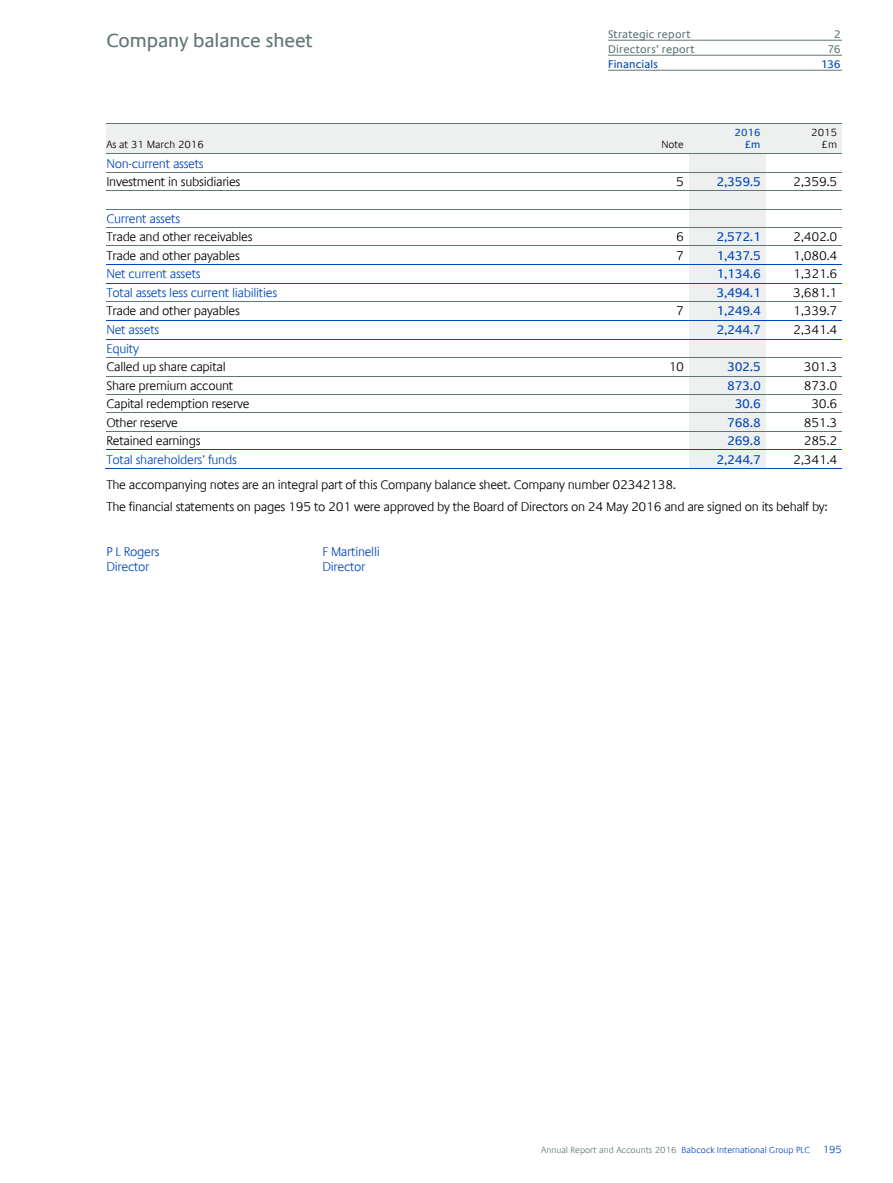
<style>
.page{position:relative;width:893px;height:1183px;background:#fff}
.page>*{position:absolute;margin:0;border:0;box-sizing:border-box;transform-origin:0 0}
.t1{font:19.5px "Praxis Com";letter-spacing:-.01em;color:#607775}
.t2{font:300 12.75px/22.6px "Praxis Com";letter-spacing:-.025em;color:#000}
.t3{font:300 12.75px "Praxis Com";letter-spacing:-.025em;color:#0047ba}
.t4{font:12.75px "Praxis Com";letter-spacing:-.025em;color:#0047ba}
.t5{font:11.25px "Praxis Com";letter-spacing:.015em;color:#607775}
.t6{font:11.25px "Praxis Com";letter-spacing:.01em;color:#0047ba}
.t7{font:300 10.5px/12px "Praxis Com";color:#000;text-align:right}
.t8{font:10.5px/12px "Praxis Com";color:#0047ba;text-align:right}
.t9{font:300 10.5px "Praxis Com";color:#0047ba}
.t10{font:300 9px "Praxis Com";color:#0047ba}
.t11{font:9px "Praxis Com";color:#0047ba}
.s1{color:#607775}
.s2{font-size:10.5px}
</style>
<div class="page">
<div style="left:106px;top:124px;width:506px;height:30px;background:#eeefef"></div>
<div style="left:612px;top:124px;width:77px;height:30px;background:#eeefef"></div>
<div style="left:689px;top:124px;width:77px;height:15px;background:#eeefef"></div>
<div style="left:689px;top:139px;width:77px;height:15px;background:#eeefef"></div>
<div style="left:766px;top:124px;width:76px;height:15px;background:#eeefef"></div>
<div style="left:766px;top:139px;width:76px;height:15px;background:#eeefef"></div>
<div style="left:689px;top:154px;width:77px;height:18px;background:#eeefef"></div>
<div style="left:689px;top:172px;width:77px;height:18px;background:#eeefef"></div>
<div style="left:689px;top:191px;width:77px;height:18px;background:#eeefef"></div>
<div style="left:689px;top:209px;width:77px;height:18px;background:#eeefef"></div>
<div style="left:689px;top:227px;width:77px;height:18px;background:#eeefef"></div>
<div style="left:689px;top:246px;width:77px;height:18px;background:#eeefef"></div>
<div style="left:689px;top:265px;width:77px;height:18px;background:#eeefef"></div>
<div style="left:689px;top:283px;width:77px;height:18px;background:#eeefef"></div>
<div style="left:689px;top:302px;width:77px;height:18px;background:#eeefef"></div>
<div style="left:689px;top:321px;width:77px;height:18px;background:#eeefef"></div>
<div style="left:689px;top:339px;width:77px;height:18px;background:#eeefef"></div>
<div style="left:689px;top:358px;width:77px;height:18px;background:#eeefef"></div>
<div style="left:689px;top:376px;width:77px;height:18px;background:#eeefef"></div>
<div style="left:689px;top:394px;width:77px;height:18px;background:#eeefef"></div>
<div style="left:689px;top:413px;width:77px;height:18px;background:#eeefef"></div>
<div style="left:689px;top:431px;width:77px;height:18px;background:#eeefef"></div>
<div style="left:689px;top:450px;width:77px;height:18px;background:#eeefef"></div>
<hr style="left:106px;top:123px;width:736px;height:1px;background:#607775">
<hr style="left:106px;top:154px;width:736px;height:1px;background:#607775">
<hr style="left:106px;top:172px;width:736px;height:1px;background:#607775">
<hr style="left:106px;top:190px;width:736px;height:1px;background:#607775">
<hr style="left:106px;top:209px;width:736px;height:1px;background:#607775">
<hr style="left:106px;top:227px;width:736px;height:1px;background:#607775">
<hr style="left:106px;top:245px;width:736px;height:1px;background:#607775">
<hr style="left:106px;top:264px;width:736px;height:1px;background:#0047ba">
<hr style="left:106px;top:283px;width:736px;height:1px;background:#0047ba">
<hr style="left:106px;top:301px;width:736px;height:1px;background:#607775">
<hr style="left:106px;top:320px;width:736px;height:1px;background:#0047ba">
<hr style="left:106px;top:339px;width:736px;height:1px;background:#0047ba">
<hr style="left:106px;top:357px;width:736px;height:1px;background:#607775">
<hr style="left:106px;top:376px;width:736px;height:1px;background:#607775">
<hr style="left:106px;top:394px;width:736px;height:1px;background:#607775">
<hr style="left:106px;top:412px;width:736px;height:1px;background:#607775">
<hr style="left:106px;top:431px;width:736px;height:1px;background:#607775">
<hr style="left:106px;top:449px;width:736px;height:1px;background:#0047ba">
<hr style="left:105px;top:468px;width:507px;height:1px;background:#0047ba">
<hr style="left:611px;top:468px;width:78px;height:1px;background:#0047ba">
<hr style="left:688px;top:468px;width:78px;height:1px;background:#0047ba">
<hr style="left:764px;top:468px;width:78px;height:1px;background:#0047ba">
<hr style="left:608px;top:40px;width:234px;height:1px;background:#607775">
<hr style="left:608px;top:55px;width:234px;height:1px;background:#607775">
<hr style="left:608px;top:70px;width:234px;height:1px;background:#607775">
<h1 class="t1" style="left:106px;top:29px;width:208px">Company balance sheet</h1>
<p class="t5" style="left:608px;top:28px;width:84px">Strategic report</p>
<p class="t5" style="left:834px;top:28px;width:8px">2</p>
<p class="t5" style="left:608px;top:42px;width:88px">Directors’ report</p>
<p class="t5" style="left:827px;top:42px;width:15px">76</p>
<p class="t6" style="left:608px;top:57px;width:52px">Financials</p>
<p class="t6" style="left:821px;top:57px;width:22px">136</p>
<p class="t7" style="left:106px;top:139px;width:99px">As at 31 March 2016</p>
<p class="t7" style="left:661px;top:139px;width:24px">Note</p>
<p class="t8" style="left:735px;top:127px;width:27px">2016 £m</p>
<p class="t7" style="left:811px;top:127px;width:27px">2015 £m</p>
<p class="t3" style="left:106px;top:156px;width:99px">Non-current assets</p>
<p class="t2" style="left:106px;top:170px;width:136px">Investment in subsidiaries</p>
<p class="t2" style="left:676px;top:170px;width:9px">5</p>
<p class="t4" style="left:716px;top:174px;width:46px">2,359.5</p>
<p class="t2" style="left:793px;top:170px;width:46px">2,359.5</p>
<p class="t3" style="left:106px;top:211px;width:75px">Current assets</p>
<p class="t2" style="left:106px;top:225px;width:148px">Trade and other receivables</p>
<p class="t2" style="left:676px;top:225px;width:9px">6</p>
<p class="t4" style="left:716px;top:229px;width:46px">2,572.1</p>
<p class="t2" style="left:793px;top:225px;width:46px">2,402.0</p>
<p class="t2" style="left:106px;top:244px;width:135px">Trade and other payables</p>
<p class="t2" style="left:676px;top:244px;width:9px">7</p>
<p class="t4" style="left:716px;top:248px;width:46px">1,437.5</p>
<p class="t2" style="left:793px;top:244px;width:46px">1,080.4</p>
<p class="t3" style="left:106px;top:266px;width:96px">Net current assets</p>
<p class="t4" style="left:716px;top:266px;width:46px">1,134.6</p>
<p class="t2" style="left:793px;top:263px;width:46px">1,321.6</p>
<p class="t3" style="left:106px;top:285px;width:172px">Total assets less current liabilities</p>
<p class="t4" style="left:716px;top:285px;width:46px">3,494.1</p>
<p class="t2" style="left:793px;top:281px;width:46px">3,681.1</p>
<p class="t2" style="left:106px;top:300px;width:135px">Trade and other payables</p>
<p class="t2" style="left:676px;top:300px;width:9px">7</p>
<p class="t4" style="left:716px;top:303px;width:46px">1,249.4</p>
<p class="t2" style="left:793px;top:300px;width:46px">1,339.7</p>
<p class="t3" style="left:106px;top:322px;width:54px">Net assets</p>
<p class="t4" style="left:716px;top:322px;width:46px">2,244.7</p>
<p class="t2" style="left:793px;top:319px;width:46px">2,341.4</p>
<p class="t3" style="left:106px;top:341px;width:34px">Equity</p>
<p class="t2" style="left:106px;top:356px;width:121px">Called up share capital</p>
<p class="t2" style="left:669px;top:356px;width:17px">10</p>
<p class="t4" style="left:727px;top:359px;width:35px">302.5</p>
<p class="t2" style="left:804px;top:356px;width:35px">301.3</p>
<p class="t2" style="left:106px;top:374px;width:129px">Share premium account</p>
<p class="t4" style="left:727px;top:378px;width:35px">873.0</p>
<p class="t2" style="left:804px;top:374px;width:35px">873.0</p>
<p class="t2" style="left:106px;top:392px;width:145px">Capital redemption reserve</p>
<p class="t4" style="left:735px;top:396px;width:28px">30.6</p>
<p class="t2" style="left:811px;top:392px;width:28px">30.6</p>
<p class="t2" style="left:106px;top:411px;width:73px">Other reserve</p>
<p class="t4" style="left:727px;top:415px;width:35px">768.8</p>
<p class="t2" style="left:804px;top:411px;width:35px">851.3</p>
<p class="t2" style="left:106px;top:429px;width:96px">Retained earnings</p>
<p class="t4" style="left:727px;top:433px;width:35px">269.8</p>
<p class="t2" style="left:804px;top:429px;width:35px">285.2</p>
<p class="t3" style="left:106px;top:452px;width:132px">Total shareholders’ funds</p>
<p class="t4" style="left:716px;top:452px;width:46px">2,244.7</p>
<p class="t2" style="left:793px;top:448px;width:46px">2,341.4</p>
<p class="t2" style="left:106px;top:473px;width:723px">The accompanying notes are an integral part of this Company balance sheet. Company number 02342138.<br>The financial statements on pages 195 to 201 were approved by the Board of Directors on 24 May 2016 and are signed on its behalf by:</p>
<p class="t3" style="left:106px;top:544px;width:55px">P L Rogers</p>
<p class="t3" style="left:322px;top:544px;width:59px">F Martinelli</p>
<p class="t3" style="left:106px;top:559px;width:45px">Director</p>
<p class="t3" style="left:322px;top:559px;width:45px">Director</p>
<p class="t11" style="left:532px;top:1141px;width:275px"><span class="s1">Annual Report and Accounts 2016</span> Babcock International Group PLC</p>
<p class="t9" style="left:821px;top:1140px;width:21px">195</p>
<p class="t10" style="left:541px;top:1144px;width:302px"><span class="s1">Annual Report and Accounts 2016</span> Babcock International Group PLC <span class="s2">195</span></p>
</div>
